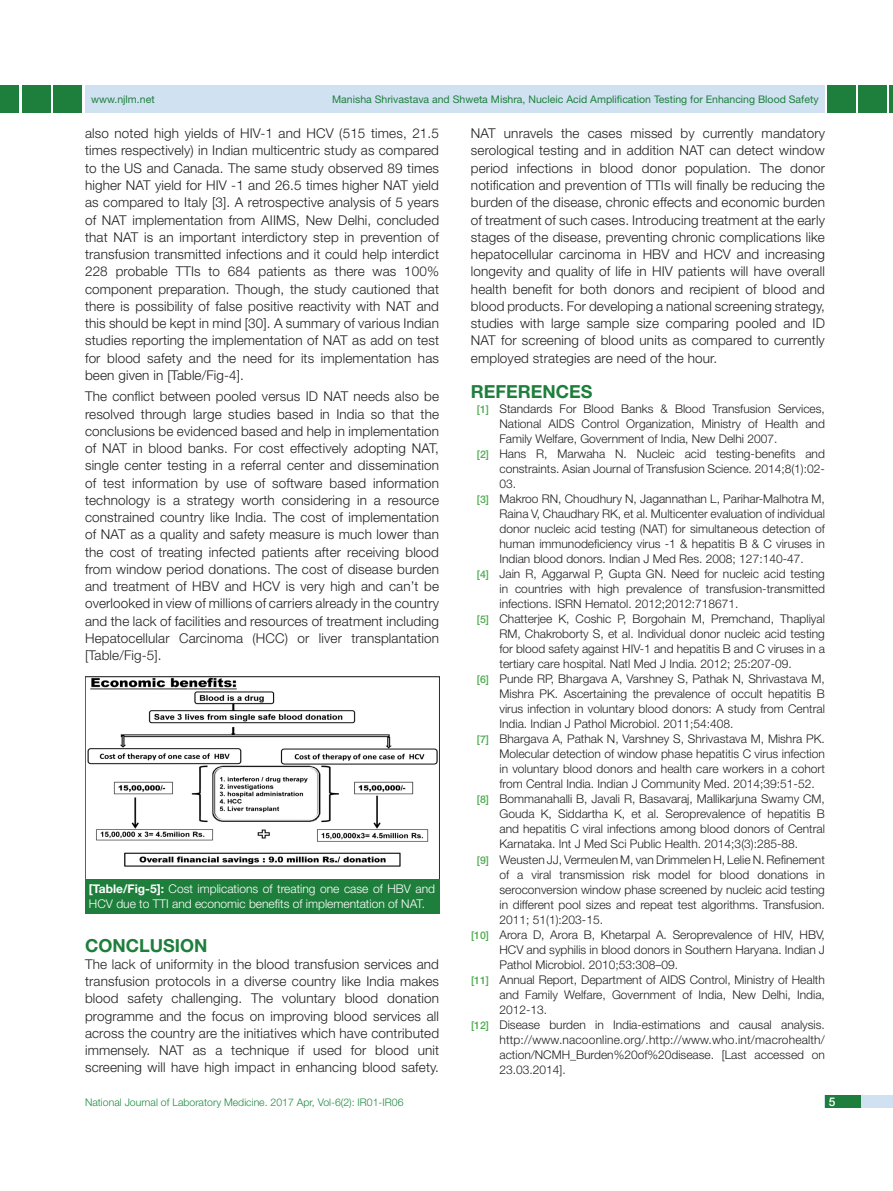
<style>
.page{position:relative;width:893px;height:1191px;background:#fff}
.page>*{position:absolute;margin:0;border:0;box-sizing:border-box;transform-origin:0 0}
.Heading{font:700 18px "Helvetica Neue";color:#1e7f3c}
.Body_Text{font:300 13.5px/17.2px "Helvetica Neue";letter-spacing:.01em;color:#231f20;text-align:justify}
.Refrence{font:300 12px/15px "Helvetica Neue";color:#231f20;text-align:justify}
.Table_text{font:300 12px/15px "Helvetica Neue";color:#fff}
.t1{font:500 12px "Helvetica Neue";color:#fff}
.t2{font:10.5px "Helvetica Neue";color:#1e7f3c}
.t3{font:300 10.5px "Helvetica Neue";color:#1f8b42}
.s1{font-weight:700}
.s2{font-weight:500;font-size:10.5px;color:#4caa4f}
</style>
<div class="page">
<div style="left:85px;top:85px;width:740px;height:28px;background:#d0e2f1"></div>
<div style="left:0;top:85px;width:19px;height:28px;background:#1e7f3c"></div>
<div style="left:22px;top:85px;width:29px;height:28px;background:#1e7f3c"></div>
<hr style="left:889px;top:85px;width:4px;height:28px;background:#1e7f3c">
<div style="left:858px;top:85px;width:29px;height:28px;background:#1e7f3c"></div>
<div style="left:825px;top:1095px;width:68px;height:13px;background:#d0e2f1"></div>
<div style="left:825px;top:1095px;width:35px;height:13px;background:#1e7f3c"></div>
<div style="left:53px;top:85px;width:29px;height:28px;background:#1e7f3c"></div>
<div style="left:827px;top:85px;width:29px;height:28px;background:#1e7f3c"></div>
<img style="left:85px;top:676px;width:354px;height:203px">
<div style="left:85px;top:879px;width:354px;height:34px;background:#1e7f3c"></div>
<p class="t2" style="left:91px;top:93px;width:65px">www.njlm.net</p>
<p class="t2" style="left:332px;top:93px;width:488px">Manisha Shrivastava and Shweta Mishra, Nucleic Acid Amplification Testing for Enhancing Blood Safety</p>
<p class="Body_Text" style="left:85px;top:124px;width:356px">also noted high yields of HIV-1 and HCV (515 times, 21.5 times respectively) in Indian multicentric study as compared to the US and Canada. The same study observed 89 times higher NAT yield for HIV -1 and 26.5 times higher NAT yield as compared to Italy [3]. A retrospective analysis of 5 years of NAT implementation from AIIMS, New Delhi, concluded that NAT is an important interdictory step in prevention of transfusion transmitted infections and it could help interdict 228 probable TTIs to 684 patients as there was 100% component preparation. Though, the study cautioned that there is possibility of false positive reactivity with NAT and this should be kept in mind [30]. A summary of various Indian studies reporting the implementation of NAT as add on test for blood safety and the need for its implementation has been given in [Table/Fig-4].</p>
<p class="Body_Text" style="left:85px;top:387px;width:356px">The conflict between pooled versus ID NAT needs also be resolved through large studies based in India so that the conclusions be evidenced based and help in implementation of NAT in blood banks. For cost effectively adopting NAT, single center testing in a referral center and dissemination of test information by use of software based information technology is a strategy worth considering in a resource constrained country like India. The cost of implementation of NAT as a quality and safety measure is much lower than the cost of treating infected patients after receiving blood from window period donations. The cost of disease burden and treatment of HBV and HCV is very high and can’t be overlooked in view of millions of carriers already in the country and the lack of facilities and resources of treatment including Hepatocellular Carcinoma (HCC) or liver transplantation [Table/Fig-5].</p>
<p class="Table_text" style="left:89px;top:881px;width:348px"><span class="s1">[Table/Fig-5]:</span> Cost implications of treating one case of HBV and<br>HCV due to TTI and economic benefits of implementation of NAT.</p>
<p class="Heading" style="left:85px;top:934px;width:109px">CONCLUSION</p>
<p class="Body_Text" style="left:85px;top:955px;width:356px">The lack of uniformity in the blood transfusion services and transfusion protocols in a diverse country like India makes blood safety challenging. The voluntary blood donation programme and the focus on improving blood services all across the country are the initiatives which have contributed immensely. NAT as a technique if used for blood unit screening will have high impact in enhancing blood safety.</p>
<p class="Body_Text" style="left:471px;top:124px;width:356px">NAT unravels the cases missed by currently mandatory serological testing and in addition NAT can detect window period infections in blood donor population. The donor notification and prevention of TTIs will finally be reducing the burden of the disease, chronic effects and economic burden of treatment of such cases. Introducing treatment at the early stages of the disease, preventing chronic complications like hepatocellular carcinoma in HBV and HCV and increasing longevity and quality of life in HIV patients will have overall health benefit for both donors and recipient of blood and blood products. For developing a national screening strategy, studies with large sample size comparing pooled and ID NAT for screening of blood units as compared to currently employed strategies are need of the hour.</p>
<p class="Heading" style="left:471px;top:381px;width:123px">REFERENCES</p>
<p class="Refrence" style="left:499px;top:401px;width:327px;text-indent:-23px"><span class="s2">[1]</span> Standards For Blood Banks &amp; Blood Transfusion Services, National AIDS Control Organization, Ministry of Health and Family Welfare, Government of India, New Delhi 2007.</p>
<p class="Refrence" style="left:499px;top:446px;width:327px;text-indent:-23px"><span class="s2">[2]</span> Hans R, Marwaha N. Nucleic acid testing-benefits and constraints. Asian Journal of Transfusion Science. 2014;8(1):02- 03.</p>
<p class="Refrence" style="left:499px;top:491px;width:327px;text-indent:-23px"><span class="s2">[3]</span> Makroo RN, Choudhury N, Jagannathan L, Parihar-Malhotra M, Raina V, Chaudhary RK, et al. Multicenter evaluation of individual donor nucleic acid testing (NAT) for simultaneous detection of human immunodeficiency virus -1 &amp; hepatitis B &amp; C viruses in Indian blood donors. Indian J Med Res. 2008; 127:140-47.</p>
<p class="Refrence" style="left:499px;top:566px;width:327px;text-indent:-23px"><span class="s2">[4]</span> Jain R, Aggarwal P, Gupta GN. Need for nucleic acid testing in countries with high prevalence of transfusion-transmitted infections. ISRN Hematol. 2012;2012:718671.</p>
<p class="Refrence" style="left:499px;top:611px;width:327px;text-indent:-23px"><span class="s2">[5]</span> Chatterjee K, Coshic P, Borgohain M, Premchand, Thapliyal RM, Chakroborty S, et al. Individual donor nucleic acid testing for blood safety against HIV-1 and hepatitis B and C viruses in a tertiary care hospital. Natl Med J India. 2012; 25:207-09.</p>
<p class="Refrence" style="left:499px;top:671px;width:327px;text-indent:-23px"><span class="s2">[6]</span> Punde RP, Bhargava A, Varshney S, Pathak N, Shrivastava M, Mishra PK. Ascertaining the prevalence of occult hepatitis B virus infection in voluntary blood donors: A study from Central India. Indian J Pathol Microbiol. 2011;54:408.</p>
<p class="Refrence" style="left:499px;top:731px;width:327px;text-indent:-23px"><span class="s2">[7]</span> Bhargava A, Pathak N, Varshney S, Shrivastava M, Mishra PK.<br>Molecular detection of window phase hepatitis C virus infection in voluntary blood donors and health care workers in a cohort from Central India. Indian J Community Med. 2014;39:51-52.</p>
<p class="Refrence" style="left:499px;top:791px;width:327px;text-indent:-23px"><span class="s2">[8]</span> Bommanahalli B, Javali R, Basavaraj, Mallikarjuna Swamy CM, Gouda K, Siddartha K, et al. Seroprevalence of hepatitis B and hepatitis C viral infections among blood donors of Central Karnataka. Int J Med Sci Public Health. 2014;3(3):285-88.</p>
<p class="Refrence" style="left:499px;top:851px;width:327px;text-indent:-23px"><span class="s2">[9]</span> Weusten JJ, Vermeulen M, van Drimmelen H, Lelie N. Refinement of a viral transmission risk model for blood donations in seroconversion window phase screened by nucleic acid testing in different pool sizes and repeat test algorithms. Transfusion.<br>2011; 51(1):203-15.</p>
<p class="Refrence" style="left:499px;top:926px;width:327px;text-indent:-28px"><span class="s2">[10]</span> Arora D, Arora B, Khetarpal A. Seroprevalence of HIV, HBV, HCV and syphilis in blood donors in Southern Haryana. Indian J Pathol Microbiol. 2010;53:308–09.</p>
<p class="Refrence" style="left:499px;top:971px;width:327px;text-indent:-28px"><span class="s2">[11]</span> Annual Report, Department of AIDS Control, Ministry of Health and Family Welfare, Government of India, New Delhi, India, 2012-13.</p>
<p class="Refrence" style="left:499px;top:1016px;width:327px;text-indent:-28px"><span class="s2">[12]</span> Disease burden in India-estimations and causal analysis. http://www.nacoonline.org/.http://www.who.int/macrohealth/ action/NCMH_Burden%20of%20disease. [Last accessed on 23.03.2014].</p>
<p class="t3" style="left:85px;top:1096px;width:320px">National Journal of Laboratory Medicine. 2017 Apr, Vol-6(2): IR01-IR06</p>
<p class="t1" style="left:829px;top:1094px;width:8px">5</p>
</div>
